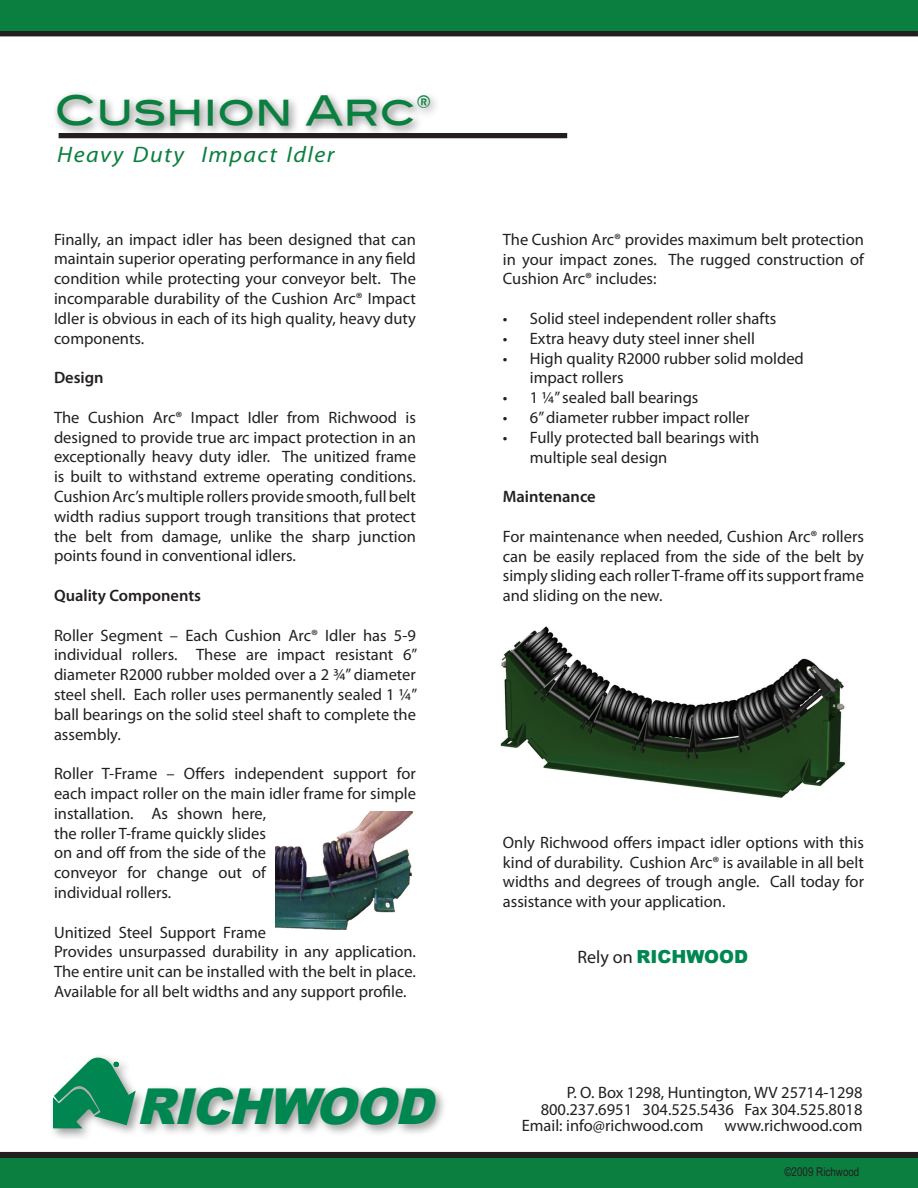
<style>
.page{position:relative;width:918px;height:1188px;background:#fff}
.page>*{position:absolute;margin:0;border:0;box-sizing:border-box;transform-origin:0 0}
.t1{font:italic 900 49.5px "Arial";color:#008751}
.t2{font:40.5px "Blair Md ITCTT Medium";color:#0a7f3f}
.t3{font:italic 22.5px "Myriad Pro";letter-spacing:.06em;color:#0a7f3f;scale:1.07 1}
.t4{font:900 18px "Arial";color:#008751}
.t5{font:16.5px/19.8px "Myriad Pro";color:#231f20;text-align:justify}
.t6{font:600 16.5px "Myriad Pro";color:#231f20}
.t7{font:12px "Arial Narrow";color:#231f20}
.s1{font-family:"Myriad Pro";font-weight:400;color:#231f20}
</style>
<div class="page">
<img style="left:500px;top:626px;width:345px;height:172px">
<div style="left:0;top:1152px;width:918px;height:7px;background:#231f20"></div>
<div style="left:0;top:1158px;width:918px;height:30px;background:#0a7f3f"></div>
<div style="left:52px;top:89px;width:388px;height:48px;background:#231f20;opacity:.55"></div>
<div style="left:1px;top:30px;width:916px;height:6px;background:#231f20"></div>
<div style="left:0;top:29px;width:918px;height:7px;border:2px solid #231f20"></div>
<div style="left:0;top:0;width:918px;height:30px;background:#0a7f3f"></div>
<div style="left:59px;top:133px;width:508px;height:5px;border:2px solid #231f20"></div>
<img style="left:275px;top:812px;width:139px;height:118px">
<div style="left:48px;top:1053px;width:99px;height:87px;background:#231f20;opacity:.45"></div>
<div style="left:135px;top:1084px;width:312px;height:53px;background:#231f20;opacity:.45"></div>
<svg style="left:52px;top:1057px;width:85px;height:72px"></svg>
<h2 class="t2" style="left:54px;top:77px;width:379px">Cushion Arc®</h2>
<h3 class="t3" style="left:57px;top:140px;width:261px">Heavy Duty Impact Idler</h3>
<p class="t5" style="left:54px;top:229px;width:364px">Finally, an impact idler has been designed that can maintain superior operating performance in any field condition while protecting your conveyor belt. The incomparable durability of the Cushion Arc® Impact Idler is obvious in each of its high quality, heavy duty components.</p>
<p class="t6" style="left:54px;top:367px;width:51px">Design</p>
<p class="t5" style="left:54px;top:407px;width:364px">The Cushion Arc® Impact Idler from Richwood is designed to provide true arc impact protection in an exceptionally heavy duty idler. The unitized frame is built to withstand extreme operating conditions.<br>Cushion Arc’s multiple rollers provide smooth, full belt width radius support trough transitions that protect the belt from damage, unlike the sharp junction points found in conventional idlers.</p>
<p class="t6" style="left:54px;top:585px;width:149px">Quality Components</p>
<p class="t5" style="left:54px;top:625px;width:365px">Roller Segment – Each Cushion Arc® Idler has 5-9 individual rollers. These are impact resistant 6” diameter R2000 rubber molded over a 2 ¾” diameter steel shell. Each roller uses permanently sealed 1 ¼” ball bearings on the solid steel shaft to complete the assembly.</p>
<p class="t5" style="left:54px;top:764px;width:364px;text-align:left">Roller T-Frame – Offers independent support for each impact roller on the main idler frame for simple installation. As shown here,<br>the roller T-frame quickly slides<br>on and off from the side of the<br>conveyor for change out of<br>individual rollers.</p>
<p class="t5" style="left:54px;top:922px;width:363px;text-align:left">Unitized Steel Support Frame<br>Provides unsurpassed durability in any application.<br>The entire unit can be installed with the belt in place.<br>Available for all belt widths and any support profile.</p>
<h1 class="t1" style="left:136px;top:1071px;width:314px">RICHWOOD</h1>
<p class="t5" style="left:503px;top:229px;width:363px">The Cushion Arc® provides maximum belt protection in your impact zones. The rugged construction of Cushion Arc® includes:</p>
<p class="t5" style="left:503px;top:308px;width:275px">• Solid steel independent roller shafts</p>
<p class="t5" style="left:503px;top:328px;width:254px">• Extra heavy duty steel inner shell</p>
<p class="t5" style="left:530px;top:348px;width:276px;text-indent:-27px">• High quality R2000 rubber solid molded impact rollers</p>
<p class="t5" style="left:503px;top:388px;width:197px">• 1 ¼” sealed ball bearings</p>
<p class="t5" style="left:503px;top:407px;width:248px">• 6” diameter rubber impact roller</p>
<p class="t5" style="left:530px;top:427px;width:231px;text-indent:-27px">• Fully protected ball bearings with multiple seal design</p>
<p class="t6" style="left:503px;top:486px;width:94px">Maintenance</p>
<p class="t5" style="left:503px;top:526px;width:363px">For maintenance when needed, Cushion Arc® rollers can be easily replaced from the side of the belt by simply sliding each roller T-frame off its support frame and sliding on the new.</p>
<p class="t5" style="left:503px;top:832px;width:363px">Only Richwood offers impact idler options with this kind of durability. Cushion Arc® is available in all belt widths and degrees of trough angle. Call today for assistance with your application.</p>
<p class="t4" style="left:578px;top:944px;width:172px"><span class="s1">Rely on</span> RICHWOOD</p>
<p class="t5" style="left:567px;top:1083px;width:297px">P. O. Box 1298, Huntington, WV 25714-1298</p>
<p class="t5" style="left:541px;top:1099px;width:323px">800.237.6951 304.525.5436 Fax 304.525.8018</p>
<p class="t5" style="left:522px;top:1116px;width:183px">Email: info@richwood.com</p>
<p class="t5" style="left:724px;top:1116px;width:140px">www.richwood.com</p>
<p class="t7" style="left:784px;top:1163px;width:77px">©2009 Richwood</p>
</div>
